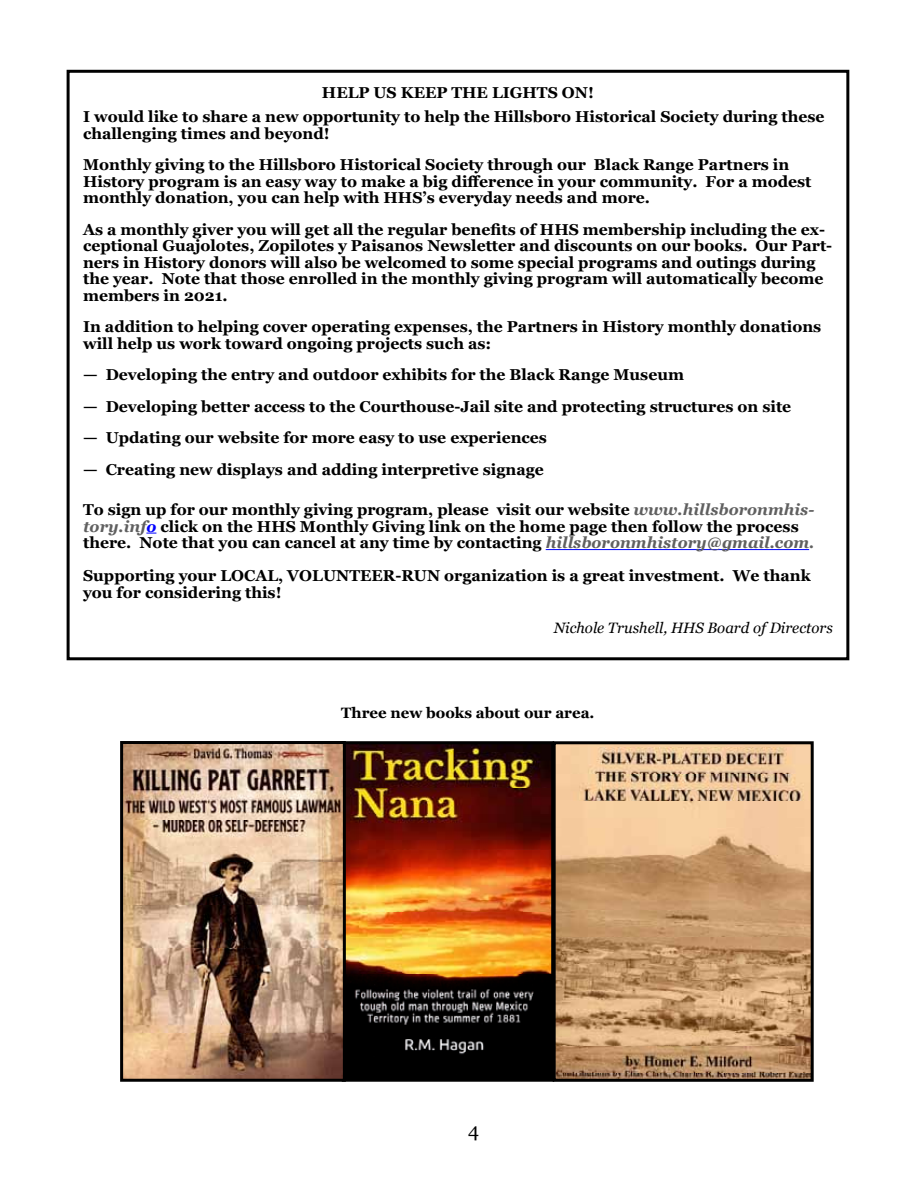
<style>
.page{position:relative;width:918px;height:1188px;background:#fff}
.page>*{position:absolute;margin:0;border:0;box-sizing:border-box;transform-origin:0 0}
.t1{font:19.5px "Georgia";color:#000}
.t2{font:700 15.75px/16.5px "Georgia";color:#000}
.t3{font:italic 15px "Georgia";color:#000}
.t4{font:700 15px "Georgia";color:#000}
.s1{font-style:italic;color:#606060}
.s2{font-style:italic;color:#00f}
</style>
<div class="page">
<img style="left:124px;top:745px;width:686px;height:333px">
<div style="left:342px;top:741px;width:212px;height:341px;border:3px solid #000"></div>
<div style="left:553px;top:741px;width:261px;height:341px;border:3px solid #000"></div>
<div style="left:120px;top:741px;width:226px;height:341px;border:3px solid #000"></div>
<hr style="left:546px;top:549px;width:263px;height:1px;background:#00f">
<div style="left:67px;top:70px;width:782px;height:590px;border:3px solid #000"></div>
<p class="t2" style="left:83px;top:81px;width:743px;line-height:24px;text-align:center">HELP US KEEP THE LIGHTS ON!<br>I would like to share a new opportunity to help the Hillsboro Historical Society during these</p>
<p class="t2" style="left:83px;top:118px;width:708px;line-height:31.5px">challenging times and beyond!<br>Monthly giving to the Hillsboro Historical Society through our Black Range Partners in</p>
<p class="t2" style="left:83px;top:173px;width:730px">History program is an easy way to make a big difference in your community. For a modest monthly donation, you can help with HHS’s everyday needs and more.</p>
<p class="t2" style="left:83px;top:221px;width:751px">As a monthly giver you will get all the regular benefits of HHS membership including the ex&shy;ceptional Guajolotes, Zopilotes y Paisanos Newsletter and discounts on our books. Our Part&shy;ners in History donors will also be welcomed to some special programs and outings during the year. Note that those enrolled in the monthly giving program will automatically become members in 2021.</p>
<p class="t2" style="left:83px;top:319px;width:740px">In addition to helping cover operating expenses, the Partners in History monthly donations will help us work toward ongoing projects such as:</p>
<p class="t2" style="left:83px;top:367px;width:602px">— Developing the entry and outdoor exhibits for the Black Range Museum</p>
<p class="t2" style="left:83px;top:398px;width:710px">— Developing better access to the Courthouse-Jail site and protecting structures on site</p>
<p class="t2" style="left:83px;top:430px;width:465px">— Updating our website for more easy to use experiences</p>
<p class="t2" style="left:83px;top:461px;width:462px">— Creating new displays and adding interpretive signage</p>
<p class="t2" style="left:83px;top:502px;width:733px">To sign up for our monthly giving program, please visit our website <span class="s1">www.hillsboronmhis&shy;tory.inf</span><span class="s2">o</span> click on the HHS Monthly Giving link on the home page then follow the process there. Note that you can cancel at any time by contacting <span class="s1">hillsboronmhistory@gmail.com.</span></p>
<p class="t2" style="left:83px;top:568px;width:729px">Supporting your LOCAL, VOLUNTEER-RUN organization is a great investment. We thank you for considering this!</p>
<p class="t3" style="left:554px;top:618px;width:281px">Nichole Trushell, HHS Board of Directors</p>
<p class="t4" style="left:341px;top:703px;width:255px">Three new books about our area.</p>
<p class="t1" style="left:468px;top:1118px;width:13px">4</p>
</div>
